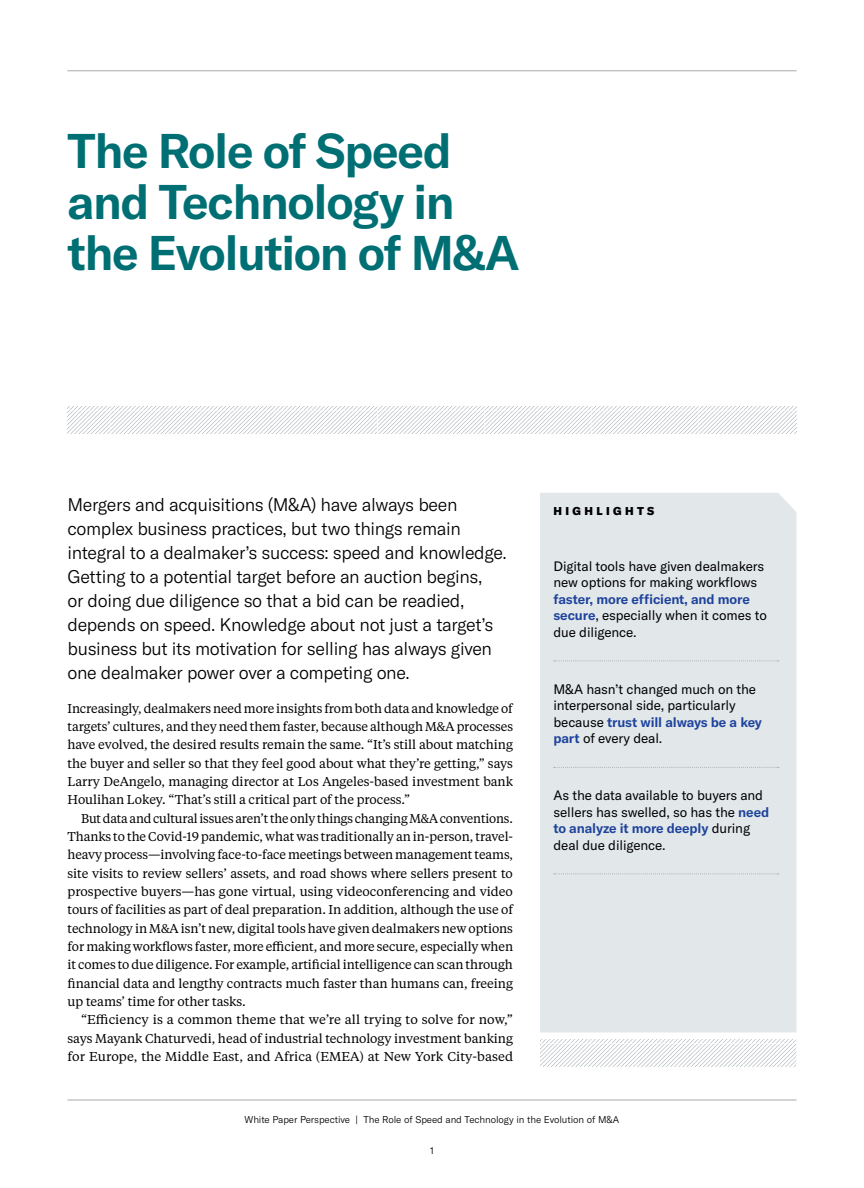
<style>
.page{position:relative;width:864px;height:1188px;background:#fff}
.page>*{position:absolute;margin:0;border:0;box-sizing:border-box;transform-origin:0 0}
.INT_TITLE{font:600 48px/51px "GT America";letter-spacing:-.03em;color:#006f73}
.INT_INTRO{font:300 18px/24px "GT America";letter-spacing:-.02em;color:#000}
.HIGHLIGHTS_NO_CHARTS{font:13.5px/16.5px "GT America";letter-spacing:-.01em;color:#000}
.INT_BODY{font:12.75px/18.3px "Tiempos Text";color:#000;text-align:justify}
.INT_BODY_FIRST{font:12.75px/18.3px "Tiempos Text";letter-spacing:-.005em;color:#000;text-align:justify}
.t1{font:900 11.25px "GT America";letter-spacing:.3em;color:#000}
.t2{font:300 9.75px "GT America";letter-spacing:-.01em;color:#000}
.s1{font-weight:600;color:#1e439b}
</style>
<div class="page">
<hr style="left:0;top:0;width:1px;height:1188px;background:#e2e7ea">
<div style="left:540px;top:493px;width:256px;height:539px;background:#e2e7ea"></div>
<svg style="left:68px;top:407px;width:728px;height:27px"></svg>
<svg style="left:540px;top:1040px;width:256px;height:26px"></svg>
<hr style="left:68px;top:1100px;width:728px;height:1px;background:#a7a9ac">
<hr style="left:68px;top:70px;width:728px;height:1px;background:#a7a9ac">
<svg style="left:554px;top:661px;width:225px;height:1px"></svg>
<svg style="left:554px;top:767px;width:225px;height:1px"></svg>
<svg style="left:554px;top:874px;width:225px;height:1px"></svg>
<p class="INT_TITLE" style="left:68px;top:125px;width:454px">The Role of Speed and Technology in the Evolution of M&amp;A</p>
<p class="INT_INTRO" style="left:68px;top:493px;width:441px">Mergers and acquisitions (M&amp;A) have always been complex business practices, but two things remain integral to a dealmaker’s success: speed and knowledge.<br>Getting to a potential target before an auction begins,<br>or doing due diligence so that a bid can be readied, depends on speed. Knowledge about not just a target’s business but its motivation for selling has always given one dealmaker power over a competing one.</p>
<p class="INT_BODY_FIRST" style="left:68px;top:699px;width:447px">Increasingly, dealmakers need more insights from both data and knowledge of targets’ cultures, and they need them faster, because although M&amp;A processes have evolved, the desired results remain the same. “It’s still about matching the buyer and seller so that they feel good about what they’re getting,” says Larry DeAngelo, managing director at Los Angeles-based investment bank Houlihan Lokey. “That’s still a critical part of the process.”</p>
<p class="INT_BODY" style="left:68px;top:808px;width:447px;text-indent:14px">But data and cultural issues aren’t the only things changing M&amp;A conventions.<br>Thanks to the Covid-19 pandemic, what was traditionally an in-person, travel&shy;heavy process—involving face-to-face meetings between management teams, site visits to review sellers’ assets, and road shows where sellers present to prospective buyers—has gone virtual, using videoconferencing and video tours of facilities as part of deal preparation. In addition, although the use of technology in M&amp;A isn’t new, digital tools have given dealmakers new options for making workflows faster, more efficient, and more secure, especially when it comes to due diligence. For example, artificial intelligence can scan through financial data and lengthy contracts much faster than humans can, freeing up teams’ time for other tasks.</p>
<p class="INT_BODY" style="left:68px;top:1010px;width:447px;text-indent:14px">“Efficiency is a common theme that we’re all trying to solve for now,” says Mayank Chaturvedi, head of industrial technology investment banking for Europe, the Middle East, and Africa (EMEA) at New York City-based</p>
<p class="t1" style="left:554px;top:504px;width:102px">HIGHLIGHTS</p>
<p class="HIGHLIGHTS_NO_CHARTS" style="left:554px;top:558px;width:215px">Digital tools have given dealmakers new options for making workflows <span class="s1">faster, more efficient, and more secure</span>, especially when it comes to due diligence.</p>
<p class="HIGHLIGHTS_NO_CHARTS" style="left:554px;top:681px;width:210px">M&amp;A hasn’t changed much on the interpersonal side, particularly because <span class="s1">trust will always be a key part</span> of every deal.</p>
<p class="HIGHLIGHTS_NO_CHARTS" style="left:554px;top:787px;width:217px">As the data available to buyers and sellers has swelled, so has the <span class="s1">need to analyze it more deeply</span> during deal due diligence.</p>
<p class="t2" style="left:245px;top:1114px;width:376px">White Paper Perspective | The Role of Speed and Technology in the Evolution of M&amp;A</p>
<p class="t2" style="left:430px;top:1145px;width:5px">1</p>
</div>
